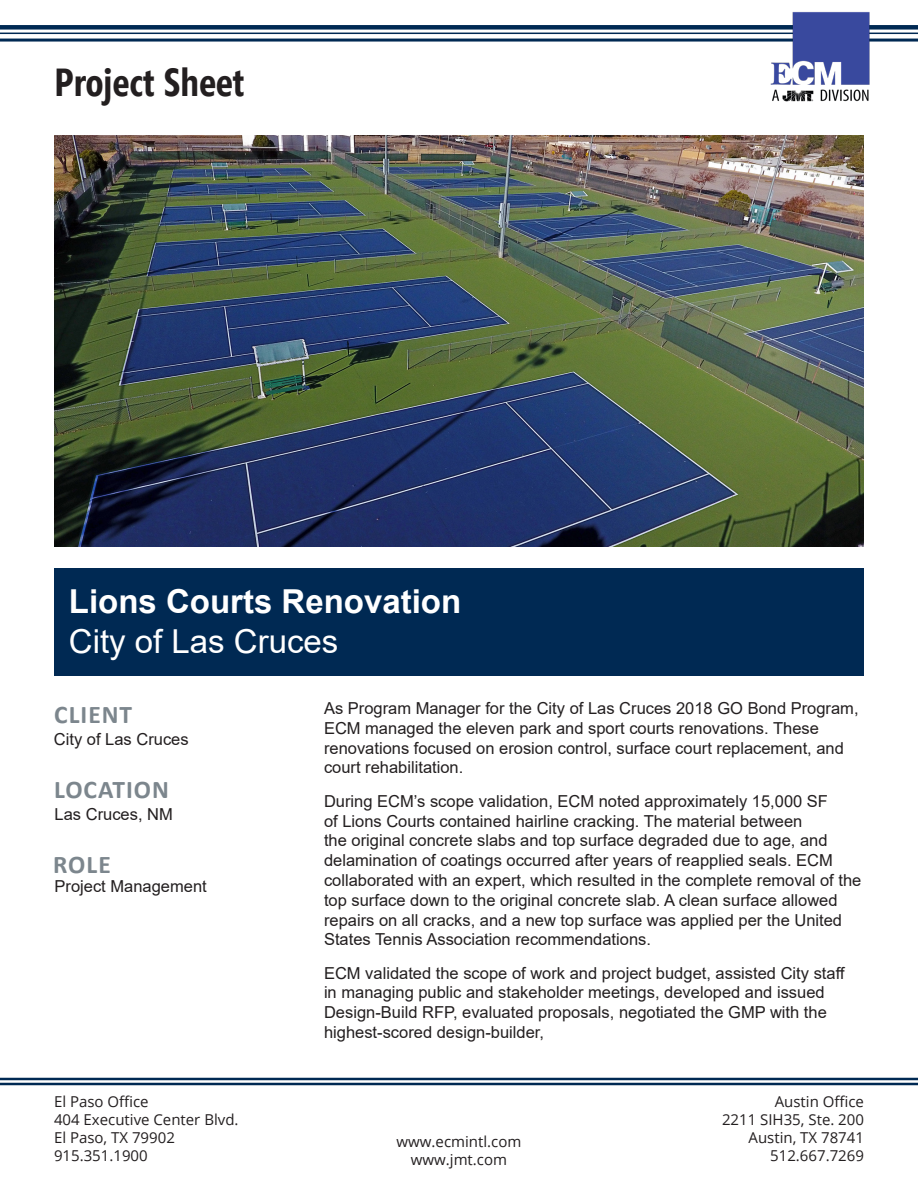
<style>
.page{position:relative;width:918px;height:1188px;background:#fff}
.page>*{position:absolute;margin:0;border:0;box-sizing:border-box;transform-origin:0 0}
.t1{font:700 39px "Segoe Condensed";color:#231f20}
.t2{font:700 33px "Arial";color:#fff}
.t3{font:33px "Arial";color:#fff}
.t4{font:700 25.5px "Calibri";letter-spacing:.04em;color:#7c868d}
.t5{font:16.5px/19.8px "Arial";color:#231f20}
.t6{font:15px/18px "Open Sans";color:#231f20}
</style>
<div class="page">
<hr style="left:0;top:1078px;width:918px;height:2px;background:#002953">
<hr style="left:0;top:1083px;width:918px;height:2px;background:#002953">
<div style="left:55px;top:568px;width:809px;height:108px;background:#002953"></div>
<div style="left:0;top:25px;width:918px;height:5px;background:#002953"></div>
<hr style="left:0;top:33px;width:918px;height:1px;background:#002953">
<hr style="left:0;top:39px;width:918px;height:3px;background:#002953">
<img style="left:768px;top:12px;width:104px;height:89px">
<img style="left:54px;top:135px;width:810px;height:412px">
<h1 class="t1" style="left:55px;top:58px;width:191px">Project Sheet</h1>
<h2 class="t2" style="left:69px;top:578px;width:394px">Lions Courts Renovation</h2>
<h2 class="t3" style="left:69px;top:619px;width:271px">City of Las Cruces</h2>
<h3 class="t4" style="left:54px;top:696px;width:79px">CLIENT</h3>
<p class="t5" style="left:54px;top:730px;width:136px">City of Las Cruces</p>
<h3 class="t4" style="left:54px;top:771px;width:116px">LOCATION</h3>
<p class="t5" style="left:55px;top:804px;width:120px">Las Cruces, NM</p>
<h3 class="t4" style="left:53px;top:846px;width:59px">ROLE</h3>
<p class="t5" style="left:55px;top:876px;width:154px">Project Management</p>
<p class="t5" style="left:324px;top:698px;width:536px">As Program Manager for the City of Las Cruces 2018 GO Bond Program, ECM managed the eleven park and sport courts renovations. These renovations focused on erosion control, surface court replacement, and court rehabilitation.</p>
<p class="t5" style="left:324px;top:791px;width:539px">During ECM’s scope validation, ECM noted approximately 15,000 SF<br>of Lions Courts contained hairline cracking. The material between<br>the original concrete slabs and top surface degraded due to age, and delamination of coatings occurred after years of reapplied seals. ECM collaborated with an expert, which resulted in the complete removal of the top surface down to the original concrete slab. A clean surface allowed repairs on all cracks, and a new top surface was applied per the United States Tennis Association recommendations.</p>
<p class="t5" style="left:324px;top:963px;width:523px">ECM validated the scope of work and project budget, assisted City staff in managing public and stakeholder meetings, developed and issued Design-Build RFP, evaluated proposals, negotiated the GMP with the highest-scored design-builder,</p>
<p class="t6" style="left:54px;top:1092px;width:186px">El Paso Office<br>404 Executive Center Blvd.<br>El Paso, TX 79902<br>915.351.1900</p>
<p class="t6" style="left:722px;top:1092px;width:144px;text-align:right">Austin Office<br>2211 SIH35, Ste. 200<br>Austin, TX 78741<br>512.667.7269</p>
<p class="t6" style="left:397px;top:1132px;width:126px;text-align:center">www.ecmintl.com www.jmt.com</p>
</div>
